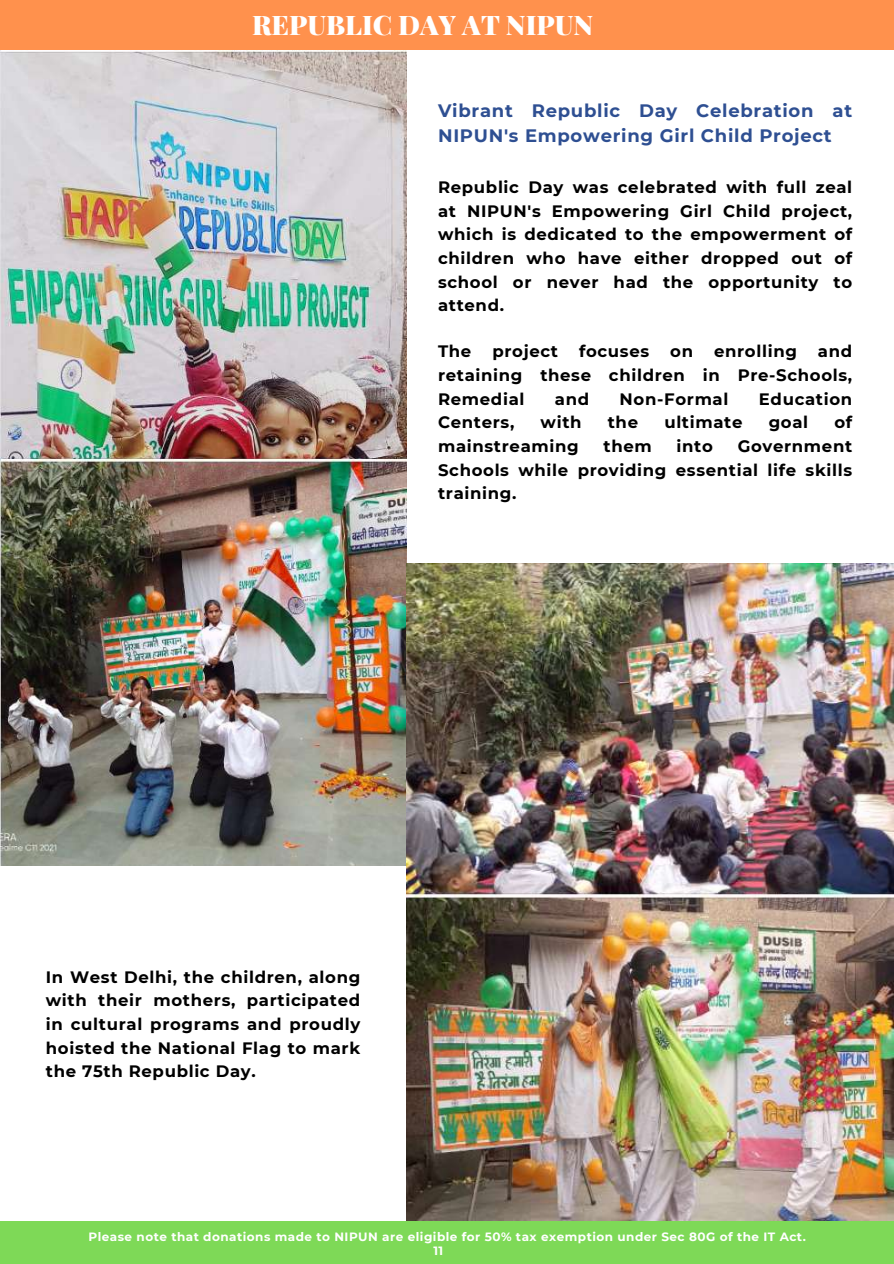
<style>
.page{position:relative;width:894px;height:1264px;background:#fff}
.page>*{position:absolute;margin:0;border:0;box-sizing:border-box;transform-origin:0 0}
.t1{font:900 27px "Playfair Display";color:#fff}
.t2{font:700 18px/25.8px "Montserrat";letter-spacing:.04em;color:#2e4f92}
.t3{font:700 16.5px/23.7px "Montserrat";letter-spacing:.04em;color:#000;text-align:justify}
.t4{font:700 12px/14.7px "Montserrat";letter-spacing:.04em;color:#fff}
</style>
<div class="page">
<div style="left:0;top:0;width:893px;height:50px;background:#ff914d"></div>
<div style="left:0;top:1221px;width:893px;height:42px;background:#7ed957"></div>
<img style="left:0;top:50px;width:406px;height:815px">
<img style="left:406px;top:563px;width:486px;height:657px">
<h1 class="t1" style="left:252px;top:6px;width:343px">REPUBLIC DAY AT NIPUN</h1>
<p class="t2" style="left:438px;top:97px;width:415px">Vibrant Republic Day Celebration at<br>NIPUN's Empowering Girl Child Project</p>
<p class="t3" style="left:438px;top:175px;width:415px">Republic Day was celebrated with full zeal at NIPUN's Empowering Girl Child project, which is dedicated to the empowerment of children who have either dropped out of school or never had the opportunity to attend.</p>
<p class="t3" style="left:438px;top:340px;width:35px">The</p>
<p class="t3" style="left:492px;top:340px;width:67px">project</p>
<p class="t3" style="left:579px;top:340px;width:72px">focuses</p>
<p class="t3" style="left:670px;top:340px;width:24px">on</p>
<p class="t3" style="left:713px;top:340px;width:84px">enrolling</p>
<p class="t3" style="left:438px;top:340px;width:415px;text-indent:380px">and retaining these children in Pre-Schools, Remedial</p>
<p class="t3" style="left:554px;top:387px;width:36px">and</p>
<p class="t3" style="left:619px;top:387px;width:110px">Non-Formal</p>
<p class="t3" style="left:758px;top:387px;width:95px">Education</p>
<p class="t3" style="left:438px;top:410px;width:78px">Centers,</p>
<p class="t3" style="left:540px;top:410px;width:42px">with</p>
<p class="t3" style="left:607px;top:410px;width:32px">the</p>
<p class="t3" style="left:664px;top:410px;width:80px">ultimate</p>
<p class="t3" style="left:768px;top:410px;width:41px">goal</p>
<p class="t3" style="left:834px;top:410px;width:19px">of</p>
<p class="t3" style="left:438px;top:434px;width:142px">mainstreaming</p>
<p class="t3" style="left:603px;top:434px;width:50px">them</p>
<p class="t3" style="left:676px;top:434px;width:38px">into</p>
<p class="t3" style="left:438px;top:434px;width:415px;text-indent:299px">Government Schools while providing essential life skills training.</p>
<p class="t3" style="left:46px;top:964px;width:316px">In West Delhi, the children, along with their mothers, participated in cultural programs and proudly hoisted the National Flag to mark the 75th Republic Day.</p>
<p class="t4" style="left:433px;top:1228px;width:374px;text-indent:-345px">Please note that donations made to NIPUN are eligible for 50% tax exemption under Sec 80G of the IT Act.<br>11</p>
</div>
